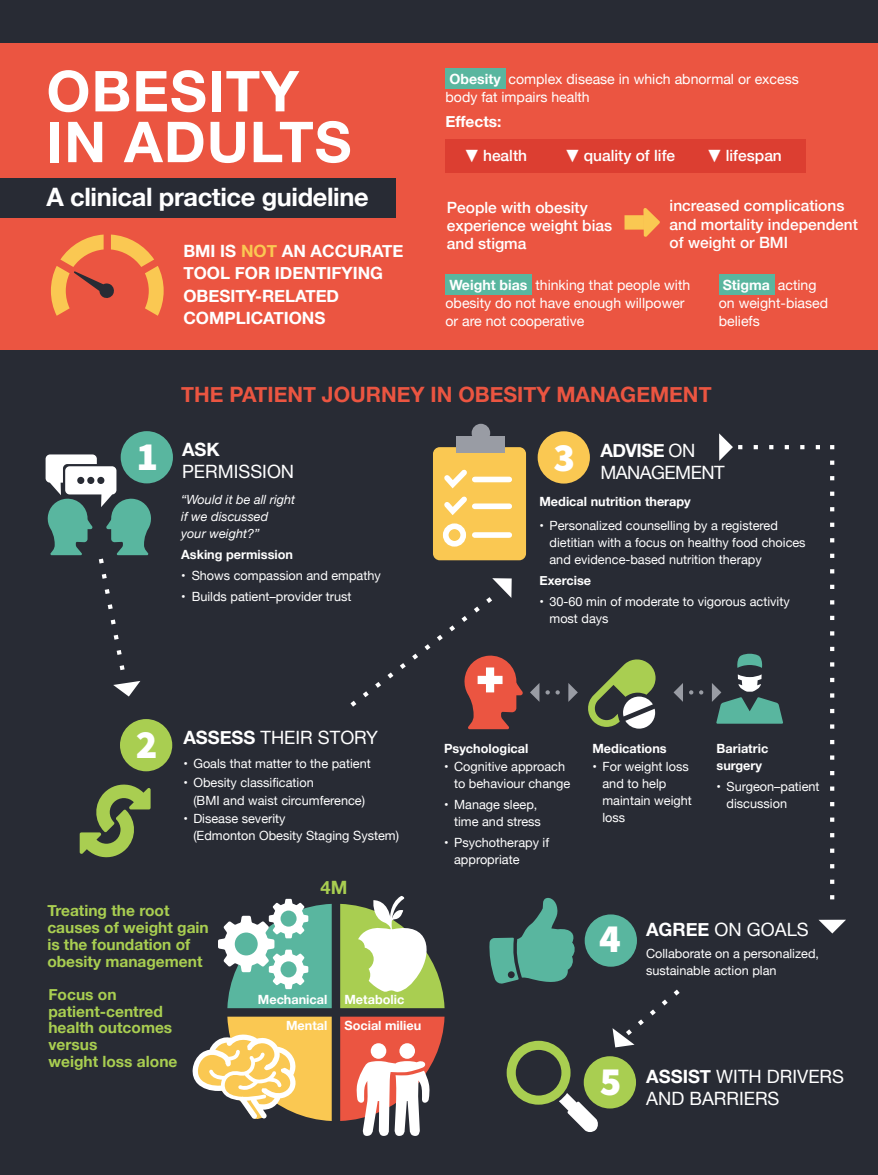
<style>
.page{position:relative;width:878px;height:1175px;background:#fff}
.page>*{position:absolute;margin:0;border:0;box-sizing:border-box;transform-origin:0 0}
.t1{font:700 56.4px/50.8px "Helvetica Neue";letter-spacing:.02em;color:#fff}
.t2{font:900 40.2px "Source Sans Pro";color:#fff}
.t3{font:700 25.35px "Helvetica Neue";letter-spacing:-.015em;color:#fff}
.t4{font:700 21.15px "Helvetica Neue";color:#eb5541}
.t5{font:18.3px "Helvetica Neue";color:#fff}
.t6{font:18.3px/22px "Helvetica Neue";letter-spacing:-.03em;color:#fff}
.t7{font:700 18.3px "Helvetica Neue";color:#fff}
.t8{font:700 18.3px "Helvetica Neue";color:#a9ce51}
.t9{font:700 16.95px/22.5px "Helvetica Neue";color:#fff}
.t10{font:500 15.45px/18.3px "Helvetica Neue";color:#fff}
.t11{font:700 15.45px/17px "Helvetica Neue";color:#a9ce51}
.t12{font:700 15.45px "Helvetica Neue";color:#fff}
.t13{font:14.1px/18.3px "Helvetica Neue";color:#fff}
.t14{font:12.75px/17px "Helvetica Neue";color:#fff}
.t15{font:700 12.75px/17px "Helvetica Neue";color:#fff}
.t16{font:italic 12.75px/17px "Helvetica Neue";color:#fff}
.s1{color:#fac852}
.s2{font-weight:700}
.s3{font-family:"Source Sans Pro";font-weight:900}
</style>
<div class="page">
<div style="left:0;top:0;width:878px;height:1174px;background:#282b34"></div>
<svg style="left:830px;top:445px;width:4px;height:455px"></svg>
<div style="left:121px;top:431px;width:52px;height:52px;background:#59b69f;border-radius:50%"></div>
<div style="left:0;top:43px;width:878px;height:307px;background:#eb5541"></div>
<svg style="left:489px;top:898px;width:86px;height:86px"></svg>
<div style="left:584px;top:914px;width:53px;height:52px;background:#59b69f;border-radius:50%"></div>
<svg style="left:506px;top:1040px;width:92px;height:92px"></svg>
<div style="left:583px;top:1056px;width:53px;height:52px;background:#a9ce51;border-radius:50%"></div>
<div style="left:0;top:179px;width:396px;height:39px;background:#282b34"></div>
<div style="left:445px;top:139px;width:361px;height:34px;background:#dc3e31"></div>
<svg style="left:51px;top:234px;width:113px;height:82px"></svg>
<svg style="left:568px;top:683px;width:10px;height:19px"></svg>
<svg style="left:673px;top:683px;width:10px;height:19px"></svg>
<svg style="left:699px;top:690px;width:4px;height:4px"></svg>
<svg style="left:689px;top:690px;width:4px;height:4px"></svg>
<svg style="left:588px;top:659px;width:67px;height:69px"></svg>
<svg style="left:737px;top:653px;width:25px;height:15px"></svg>
<svg style="left:712px;top:674px;width:71px;height:49px"></svg>
<div style="left:537px;top:431px;width:53px;height:52px;background:#fac852;border-radius:50%"></div>
<div style="left:433px;top:447px;width:93px;height:113px;background:#fac852;border-radius:7px"></div>
<div style="left:471px;top:424px;width:19px;height:18px;background:#999ca4;border-radius:50%"></div>
<div style="left:456px;top:437px;width:49px;height:16px;background:#999ca4"></div>
<div style="left:474px;top:476px;width:35px;height:6px;background:#fff"></div>
<svg style="left:444px;top:469px;width:23px;height:46px"></svg>
<div style="left:474px;top:503px;width:35px;height:6px;background:#fff"></div>
<div style="left:474px;top:532px;width:35px;height:6px;background:#fff"></div>
<div style="left:443px;top:523px;width:23px;height:23px;border:6px solid #fff;border-radius:50%"></div>
<svg style="left:643px;top:208px;width:17px;height:29px"></svg>
<svg style="left:80px;top:784px;width:71px;height:74px"></svg>
<div style="left:120px;top:719px;width:52px;height:52px;background:#a9ce51;border-radius:50%"></div>
<svg style="left:340px;top:1016px;width:104px;height:119px"></svg>
<svg style="left:218px;top:898px;width:114px;height:110px"></svg>
<svg style="left:340px;top:896px;width:104px;height:112px"></svg>
<svg style="left:192px;top:1016px;width:140px;height:105px"></svg>
<svg style="left:46px;top:454px;width:105px;height:242px"></svg>
<svg style="left:350px;top:578px;width:210px;height:151px"></svg>
<svg style="left:719px;top:433px;width:101px;height:28px"></svg>
<svg style="left:818px;top:919px;width:28px;height:14px"></svg>
<svg style="left:612px;top:989px;width:68px;height:58px"></svg>
<div style="left:445px;top:68px;width:60px;height:21px;background:#59b69f"></div>
<div style="left:445px;top:274px;width:87px;height:21px;background:#59b69f"></div>
<div style="left:718px;top:274px;width:56px;height:21px;background:#59b69f"></div>
<div style="left:624px;top:215px;width:20px;height:15px;background:#fac852"></div>
<h1 class="t1" style="left:46px;top:67px;width:306px">OBESITY<br>IN ADULTS</h1>
<h3 class="t3" style="left:46px;top:177px;width:323px">A clinical practice guideline</h3>
<h3 class="t9" style="left:183px;top:240px;width:222px">BMI IS <span class="s1">NOT</span> AN ACCURATE<br>TOOL FOR IDENTIFYING<br>OBESITY-RELATED<br>COMPLICATIONS</h3>
<p class="t13" style="left:445px;top:70px;width:355px"><span class="s2">Obesity</span> complex disease in which abnormal or excess body fat impairs health</p>
<p class="t12" style="left:445px;top:110px;width:58px">Effects:</p>
<p class="t10" style="left:465px;top:145px;width:63px"><span class="s3">▼</span> health</p>
<p class="t10" style="left:566px;top:145px;width:111px"><span class="s3">▼</span> quality of life</p>
<p class="t10" style="left:708px;top:145px;width:75px"><span class="s3">▼</span> lifespan</p>
<p class="t10" style="left:447px;top:197px;width:167px">People with obesity experience weight bias and stigma</p>
<p class="t10" style="left:669px;top:195px;width:190px">increased complications and mortality independent of weight or BMI</p>
<p class="t13" style="left:445px;top:276px;width:246px"><span class="s2">Weight bias</span> thinking that people with obesity do not have enough willpower or are not cooperative</p>
<p class="t13" style="left:718px;top:276px;width:111px"><span class="s2">Stigma</span> acting on weight-biased beliefs</p>
<h3 class="t4" style="left:181px;top:377px;width:532px">THE PATIENT JOURNEY IN OBESITY MANAGEMENT</h3>
<h2 class="t2" style="left:137px;top:429px;width:23px">1</h2>
<h3 class="t7" style="left:182px;top:435px;width:39px">ASK</h3>
<h3 class="t5" style="left:182px;top:458px;width:114px">PERMISSION</h3>
<p class="t16" style="left:181px;top:491px;width:116px">“Would it be all right if we discussed your weight?”</p>
<p class="t15" style="left:181px;top:546px;width:113px">Asking permission</p>
<p class="t14" style="left:181px;top:567px;width:201px">• Shows compassion and empathy</p>
<p class="t14" style="left:181px;top:589px;width:172px">• Builds patient–provider trust</p>
<h3 class="t6" style="left:600px;top:441px;width:126px"><span class="s2">ADVISE</span> ON<br>MANAGEMENT</h3>
<p class="t15" style="left:539px;top:493px;width:153px">Medical nutrition therapy</p>
<p class="t14" style="left:549px;top:518px;width:258px;text-indent:-10px">• Personalized counselling by a registered dietitian with a focus on healthy food choices and evidence-based nutrition therapy</p>
<p class="t15" style="left:539px;top:572px;width:53px">Exercise</p>
<p class="t14" style="left:549px;top:594px;width:242px;text-indent:-10px">• 30-60 min of moderate to vigorous activity most days</p>
<h2 class="t2" style="left:553px;top:429px;width:23px">3</h2>
<h2 class="t2" style="left:136px;top:717px;width:23px">2</h2>
<h3 class="t5" style="left:183px;top:724px;width:196px"><span class="s2">ASSESS</span> THEIR STORY</h3>
<p class="t14" style="left:183px;top:756px;width:189px">• Goals that matter to the patient</p>
<p class="t14" style="left:193px;top:773px;width:173px;line-height:18.3px;text-indent:-10px">• Obesity classification<br>(BMI and waist circumference)</p>
<p class="t14" style="left:193px;top:811px;width:207px;text-indent:-10px">• Disease severity<br>(Edmonton Obesity Staging System)</p>
<h3 class="t8" style="left:320px;top:873px;width:28px">4M</h3>
<p class="t11" style="left:47px;top:902px;width:163px">Treating the root causes of weight gain is the foundation of obesity management</p>
<p class="t11" style="left:48px;top:986px;width:130px">Focus on patient-centred health outcomes versus<br>weight loss alone</p>
<p class="t15" style="left:258px;top:991px;width:71px">Mechanical</p>
<p class="t15" style="left:344px;top:991px;width:61px">Metabolic</p>
<p class="t15" style="left:286px;top:1017px;width:43px">Mental</p>
<p class="t15" style="left:344px;top:1017px;width:78px">Social milieu</p>
<p class="t15" style="left:444px;top:740px;width:86px">Psychological</p>
<p class="t14" style="left:454px;top:759px;width:118px;text-indent:-10px">• Cognitive approach to behaviour change</p>
<p class="t14" style="left:444px;top:797px;width:98px;text-align:right">• Manage sleep, time and stress</p>
<p class="t14" style="left:454px;top:835px;width:96px;text-indent:-10px">• Psychotherapy if appropriate</p>
<p class="t15" style="left:592px;top:740px;width:76px">Medications</p>
<p class="t14" style="left:602px;top:758px;width:91px;text-indent:-10px">• For weight loss and to help maintain weight loss</p>
<p class="t15" style="left:716px;top:740px;width:53px">Bariatric surgery</p>
<p class="t14" style="left:726px;top:778px;width:94px;text-indent:-10px">• Surgeon–patient discussion</p>
<h2 class="t2" style="left:599px;top:911px;width:23px">4</h2>
<h3 class="t5" style="left:646px;top:916px;width:164px"><span class="s2">AGREE</span> ON GOALS</h3>
<p class="t14" style="left:646px;top:946px;width:175px">Collaborate on a personalized, sustainable action plan</p>
<h2 class="t2" style="left:599px;top:1054px;width:23px">5</h2>
<h3 class="t5" style="left:646px;top:1063px;width:199px"><span class="s2">ASSIST</span> WITH DRIVERS</h3>
<h3 class="t5" style="left:646px;top:1085px;width:135px">AND BARRIERS</h3>
</div>
